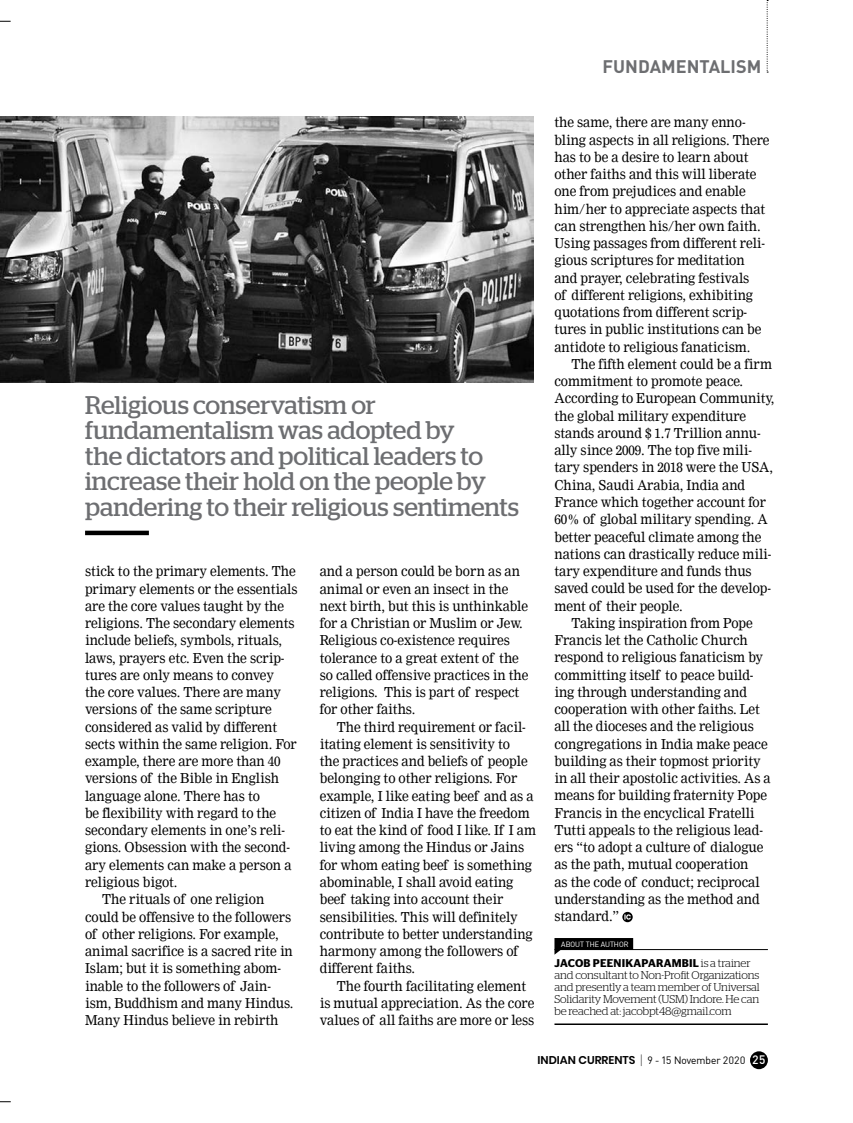
<style>
.page{position:relative;width:853px;height:1123px;background:#fff}
.page>*{position:absolute;margin:0;border:0;box-sizing:border-box;transform-origin:0 0}
.t1{font:25.5px/25.5px "Stag";color:#6d6e71}
.t2{font:700 18px "DI Nc";color:#6d6e71}
.t3{font:13.5px/17.2px "Nimrod";letter-spacing:-.005em;color:#000;scale:.95 1}
.t4{font:300 11.25px/12px "Stag";letter-spacing:-.01em;color:#000}
.t5{font:600 11.25px "Stag Sans";letter-spacing:.02em;color:#000}
.t6{font:10.5px "Sapient Sans";color:#000}
.t7{font:7.5px "Sapient Sans";color:#fff}
.s1{font-family:"Stag Sans";font-weight:600}
.s2{font-family:"Poppins";font-weight:600;font-size:11.25px}
.s3{font-weight:300;font-size:13.5px}
.s4{font-weight:500;font-size:12px;color:#fff}
</style>
<div class="page">
<div style="left:750px;top:1051px;width:17px;height:18px;background:#000;border-radius:50%"></div>
<svg style="left:766px;top:0;width:2px;height:73px"></svg>
<img style="left:0;top:117px;width:533px;height:266px">
<svg style="left:622px;top:911px;width:10px;height:11px"></svg>
<svg style="left:624px;top:914px;width:7px;height:5px"></svg>
<hr style="left:554px;top:949px;width:213px;height:1px;background:#000">
<hr style="left:554px;top:1023px;width:213px;height:2px;background:#000">
<svg style="left:554px;top:938px;width:79px;height:16px"></svg>
<div style="left:85px;top:530px;width:64px;height:5px;background:#000"></div>
<h1 class="t1" style="left:85px;top:392px;width:435px">Religious conservatism or fundamentalism was adopted by<br>the dictators and political leaders to increase their hold on the people by pandering to their religious sentiments</h1>
<p class="t3" style="left:85px;top:563px;width:223px">stick to the primary elements. The</p>
<p class="t3" style="left:85px;top:580px;width:225px">primary elements or the essentials</p>
<p class="t3" style="left:85px;top:597px;width:211px">are the core values taught by the</p>
<p class="t3" style="left:85px;top:614px;width:222px">religions. The secondary elements</p>
<p class="t3" style="left:85px;top:632px;width:209px">include beliefs, symbols, rituals,</p>
<p class="t3" style="left:85px;top:649px;width:211px">laws, prayers etc. Even the scrip-</p>
<p class="t3" style="left:85px;top:666px;width:200px">tures are only means to convey</p>
<p class="t3" style="left:85px;top:683px;width:208px">the core values. There are many</p>
<p class="t3" style="left:85px;top:701px;width:198px">versions of the same scripture</p>
<p class="t3" style="left:85px;top:718px;width:204px">considered as valid by different</p>
<p class="t3" style="left:85px;top:735px;width:224px">sects within the same religion. For</p>
<p class="t3" style="left:85px;top:752px;width:207px">example, there are more than 40</p>
<p class="t3" style="left:85px;top:770px;width:206px">versions of the Bible in English</p>
<p class="t3" style="left:85px;top:787px;width:186px">language alone. There has to</p>
<p class="t3" style="left:85px;top:804px;width:203px">be flexibility with regard to the</p>
<p class="t3" style="left:85px;top:821px;width:212px">secondary elements in one’s reli-</p>
<p class="t3" style="left:85px;top:839px;width:217px">gions. Obsession with the second-</p>
<p class="t3" style="left:85px;top:856px;width:219px">ary elements can make a person a</p>
<p class="t3" style="left:85px;top:873px;width:99px">religious bigot.</p>
<p class="t3" style="left:102px;top:890px;width:172px">The rituals of one religion</p>
<p class="t3" style="left:85px;top:908px;width:218px">could be offensive to the followers</p>
<p class="t3" style="left:85px;top:925px;width:205px">of other religions. For example,</p>
<p class="t3" style="left:85px;top:942px;width:220px">animal sacrifice is a sacred rite in</p>
<p class="t3" style="left:85px;top:959px;width:208px">Islam; but it is something abom-</p>
<p class="t3" style="left:85px;top:977px;width:197px">inable to the followers of Jain-</p>
<p class="t3" style="left:85px;top:994px;width:221px">ism, Buddhism and many Hindus.</p>
<p class="t3" style="left:85px;top:1011px;width:205px">Many Hindus believe in rebirth</p>
<p class="t3" style="left:320px;top:563px;width:221px">and a person could be born as an animal or even an insect in the next birth, but this is unthinkable for a Christian or Muslim or Jew.<br>Religious co-existence requires tolerance to a great extent of the so called offensive practices in the religions. This is part of respect for other faiths.</p>
<p class="t3" style="left:320px;top:718px;width:229px;text-indent:17px">The third requirement or facil&shy;itating element is sensitivity to<br>the practices and beliefs of people belonging to other religions. For example, I like eating beef and as a citizen of India I have the freedom to eat the kind of food I like. If I am living among the Hindus or Jains for whom eating beef is something abominable, I shall avoid eating beef taking into account their sensibilities. This will definitely contribute to better understanding harmony among the followers of different faiths.</p>
<p class="t3" style="left:320px;top:977px;width:227px;text-indent:17px">The fourth facilitating element is mutual appreciation. As the core values of all faiths are more or less</p>
<h2 class="t2" style="left:602px;top:55px;width:72px">FUNDAMENT</h2>
<h2 class="t2" style="left:708px;top:55px;width:33px">ALISM</h2>
<p class="t3" style="left:554px;top:114px;width:228px">the same, there are many enno&shy;bling aspects in all religions. There has to be a desire to learn about other faiths and this will liberate one from prejudices and enable him/her to appreciate aspects that can strengthen his/her own faith.<br>Using passages from different reli&shy;gious scriptures for meditation and prayer, celebrating festivals<br>of different religions, exhibiting quotations from different scrip&shy;tures in public institutions can be antidote to religious fanaticism.</p>
<p class="t3" style="left:571px;top:355px;width:213px">The fifth element could be a firm</p>
<p class="t3" style="left:554px;top:373px;width:200px">commitment to promote peace.</p>
<p class="t3" style="left:554px;top:390px;width:233px">According to European Community,</p>
<p class="t3" style="left:554px;top:407px;width:203px">the global military expenditure</p>
<p class="t3" style="left:554px;top:424px;width:218px">stands around $ 1.7 Trillion annu-</p>
<p class="t3" style="left:554px;top:442px;width:209px">ally since 2009. The top five mili-</p>
<p class="t3" style="left:554px;top:459px;width:231px">tary spenders in 2018 were the USA,</p>
<p class="t3" style="left:554px;top:476px;width:202px">China, Saudi Arabia, India and</p>
<p class="t3" style="left:554px;top:493px;width:224px">France which together account for</p>
<p class="t3" style="left:554px;top:511px;width:226px">60% of global military spending. A</p>
<p class="t3" style="left:554px;top:528px;width:219px">better peaceful climate among the</p>
<p class="t3" style="left:554px;top:545px;width:230px">nations can drastically reduce mili-</p>
<p class="t3" style="left:554px;top:562px;width:209px">tary expenditure and funds thus</p>
<p class="t3" style="left:554px;top:580px;width:229px">saved could be used for the develop-</p>
<p class="t3" style="left:554px;top:597px;width:136px">ment of their people.</p>
<p class="t3" style="left:571px;top:614px;width:192px">Taking inspiration from Pope</p>
<p class="t3" style="left:554px;top:631px;width:205px">Francis let the Catholic Church</p>
<p class="t3" style="left:554px;top:649px;width:221px">respond to religious fanaticism by</p>
<p class="t3" style="left:554px;top:666px;width:211px">committing itself to peace build-</p>
<p class="t3" style="left:554px;top:683px;width:204px">ing through understanding and</p>
<p class="t3" style="left:554px;top:700px;width:218px">cooperation with other faiths. Let</p>
<p class="t3" style="left:554px;top:718px;width:211px">all the dioceses and the religious</p>
<p class="t3" style="left:554px;top:735px;width:226px">congregations in India make peace</p>
<p class="t3" style="left:554px;top:752px;width:219px">building as their topmost priority</p>
<p class="t3" style="left:554px;top:769px;width:229px">in all their apostolic activities. As a</p>
<p class="t3" style="left:554px;top:787px;width:225px">means for building fraternity Pope</p>
<p class="t3" style="left:554px;top:804px;width:212px">Francis in the encyclical Fratelli</p>
<p class="t3" style="left:554px;top:821px;width:221px">Tutti appeals to the religious lead-</p>
<p class="t3" style="left:554px;top:838px;width:221px">ers “to adopt a culture of dialogue</p>
<p class="t3" style="left:554px;top:856px;width:206px">as the path, mutual cooperation</p>
<p class="t3" style="left:554px;top:873px;width:217px">as the code of conduct; reciprocal</p>
<p class="t3" style="left:554px;top:890px;width:217px">understanding as the method and</p>
<p class="t3" style="left:554px;top:907px;width:70px">standard.”</p>
<p class="t5" style="left:554px;top:956px;width:80px">JACOB PEENIKAPA</p>
<p class="t7" style="left:561px;top:939px;width:69px">ABOUT THE AUTHOR</p>
<p class="t4" style="left:554px;top:956px;width:207px;text-indent:102px"><span class="s1">RAM BIL</span> is a trainer and consultant to Non-Profit Organizations and presently a team member of Universal<br>Solidarity Movement (USM</p>
<p class="t4" style="left:554px;top:992px;width:206px;text-indent:130px">) Indore. He can be reached at: jacobpt48@gmail.com</p>
<p class="t6" style="left:537px;top:1053px;width:230px"><span class="s2">INDIAN CURRENTS</span> <span class="s3">|</span> 9 - 15 NOVEMBER 2020 <span class="s4">25</span></p>
</div>
